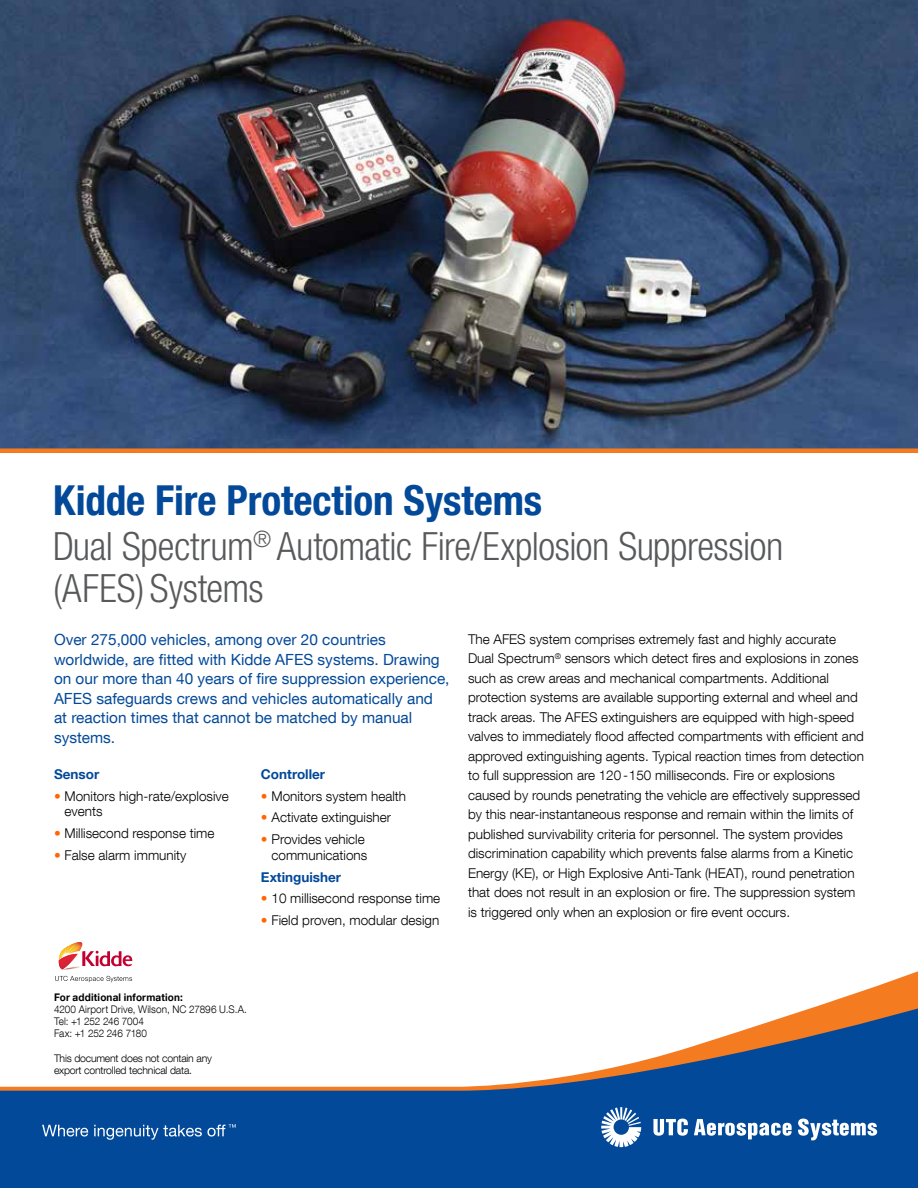
<style>
.page{position:relative;width:918px;height:1188px;background:#fff}
.page>*{position:absolute;margin:0;border:0;box-sizing:border-box;transform-origin:0 0}
.t1{font:700 condensed 41.25px "Helvetica Neue LT Com";letter-spacing:-.005em;color:#034999}
.t2{font:300 condensed 39px/42px "Helvetica Neue LT Com";letter-spacing:-.01em;color:#58595b}
.t3{font:15.3px/19.5px "Helvetica Neue LT Com";color:#034999}
.t4{font:300 13.5px/19.5px "Helvetica Neue LT Com";color:#000}
.t5{font:700 13.5px "Helvetica Neue LT Com";color:#034999}
.t6{font:300 10.5px/12px "Helvetica Neue LT Com";letter-spacing:.01em;color:#000;scale:.95 1}
.t7{font:300 10.5px/12px "Helvetica Neue LT Com";letter-spacing:-.02em;color:#000}
.t8{font:700 10.5px "Helvetica Neue LT Com";letter-spacing:.015em;color:#000;scale:.95 1}
.s1{color:#f60}
</style>
<div class="page">
<img style="left:0;top:0;width:918px;height:448px">
<div style="left:0;top:448px;width:918px;height:5px;background:#f47b20"></div>
<div style="left:0;top:1091px;width:918px;height:97px;background:#034999"></div>
<svg style="left:0;top:969px;width:918px;height:122px"></svg>
<svg style="left:601px;top:1107px;width:40px;height:40px"></svg>
<svg style="left:653px;top:1119px;width:35px;height:17px"></svg>
<svg style="left:798px;top:1119px;width:79px;height:21px"></svg>
<svg style="left:694px;top:1119px;width:98px;height:20px"></svg>
<svg style="left:42px;top:1125px;width:46px;height:12px"></svg>
<svg style="left:94px;top:1124px;width:142px;height:16px;background:#376eae"></svg>
<svg style="left:55px;top:976px;width:77px;height:6px"></svg>
<svg style="left:60px;top:942px;width:72px;height:25px"></svg>
<img style="left:59px;top:954px;width:19px;height:15px">
<img style="left:63px;top:966px;width:19px;height:4px">
<h1 class="t1" style="left:53px;top:476px;width:491px">Kidde Fire Protection Systems</h1>
<h2 class="t2" style="left:53px;top:525px;width:732px">Dual Spectrum<sup>®</sup> Automatic Fire/Explosion Suppression (AFES) Systems</h2>
<p class="t3" style="left:54px;top:630px;width:397px">Over 275,000 vehicles, among over 20 countries worldwide, are fitted with Kidde AFES systems. Drawing on our more than 40 years of fire suppression experience, AFES safeguards crews and vehicles automatically and at reaction times that cannot be matched by manual systems.</p>
<p class="t4" style="left:468px;top:629px;width:398px">The AFES system comprises extremely fast and highly accurate Dual Spectrum<sup>®</sup> sensors which detect fires and explosions in zones such as crew areas and mechanical compartments. Additional protection systems are available supporting external and wheel and track areas. The AFES extinguishers are equipped with high-speed valves to immediately flood affected compartments with efficient and approved extinguishing agents. Typical reaction times from detection to full suppression are 120 - 150 milliseconds. Fire or explosions caused by rounds penetrating the vehicle are effectively suppressed by this near-instantaneous response and remain within the limits of published survivability criteria for personnel. The system provides discrimination capability which prevents false alarms from a Kinetic Energy (KE), or High Explosive Anti-Tank (HEAT), round penetration that does not result in an explosion or fire. The suppression system is triggered only when an explosion or fire event occurs.</p>
<p class="t5" style="left:54px;top:765px;width:47px">Sensor</p>
<p class="t4" style="left:65px;top:788px;width:166px;line-height:15.8px;text-indent:-11px"><span class="s1">•</span> Monitors high-rate/explosive events</p>
<p class="t4" style="left:54px;top:823px;width:162px"><span class="s1">•</span> Millisecond response time</p>
<p class="t4" style="left:54px;top:845px;width:134px"><span class="s1">•</span> False alarm immunity</p>
<p class="t5" style="left:261px;top:765px;width:66px">Controller</p>
<p class="t4" style="left:261px;top:786px;width:147px"><span class="s1">•</span> Monitors system health</p>
<p class="t4" style="left:261px;top:807px;width:132px"><span class="s1">•</span> Activate extinguisher</p>
<p class="t4" style="left:261px;top:831px;width:108px;line-height:15.8px;text-align:right"><span class="s1">•</span> Provides vehicle communications</p>
<p class="t5" style="left:261px;top:868px;width:82px">Extinguisher</p>
<p class="t4" style="left:261px;top:888px;width:181px"><span class="s1">•</span> 10 millisecond response time</p>
<p class="t4" style="left:261px;top:910px;width:180px"><span class="s1">•</span> Field proven, modular design</p>
<p class="t8" style="left:54px;top:991px;width:137px">For additional information:</p>
<p class="t6" style="left:54px;top:1003px;width:205px">4200 Airport Drive, Wilson, NC 27896 U.S.A.<br>Tel: +1 252 246 7004<br>Fax: +1 252 246 7180</p>
<p class="t7" style="left:54px;top:1052px;width:159px">This document does not contain any export controlled technical data.</p>
</div>
